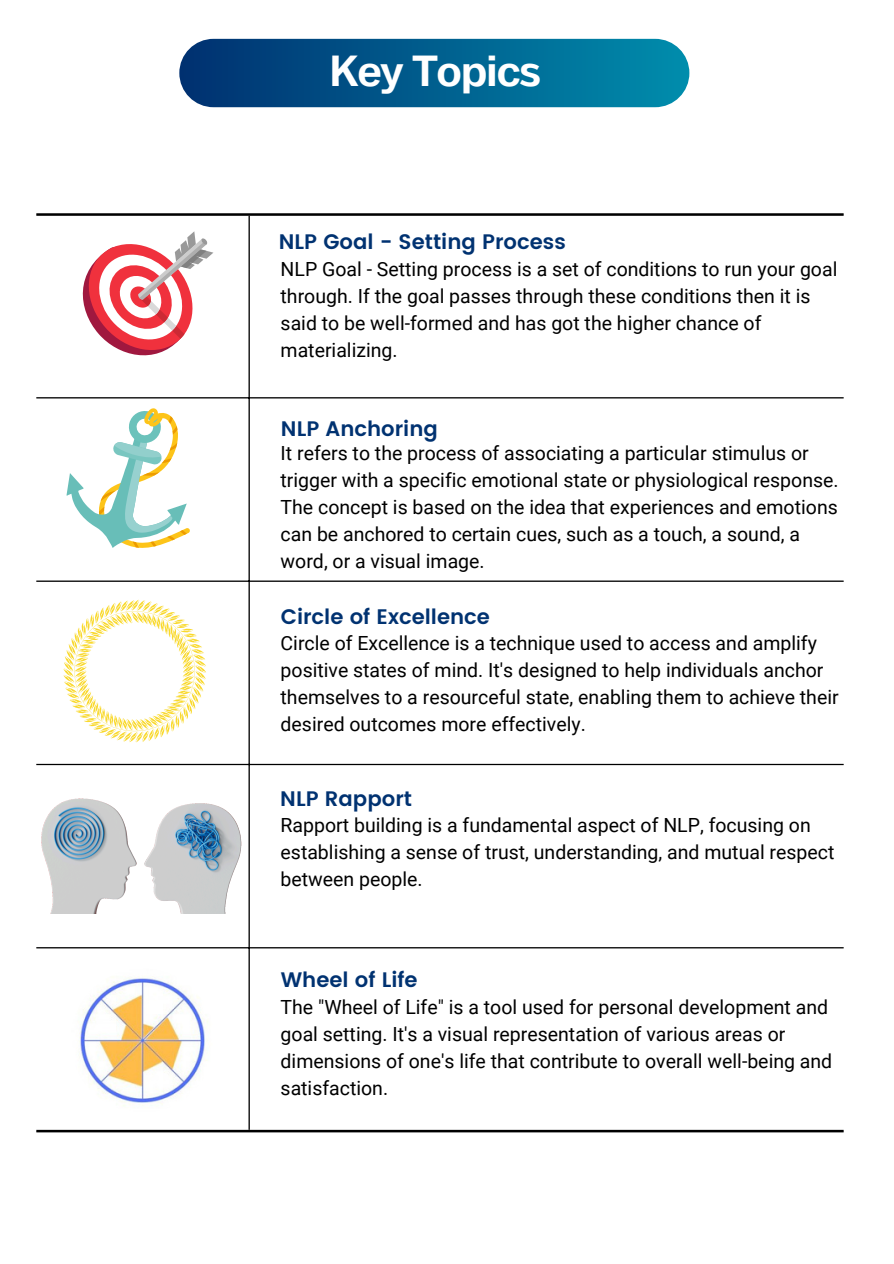
<style>
.page{position:relative;width:894px;height:1264px;background:#fff}
.page>*{position:absolute;margin:0;border:0;box-sizing:border-box;transform-origin:0 0}
.t1{font:700 43.5px "Body Text";letter-spacing:-.02em;color:#fff}
.t2{font:600 21px "Poppins";color:#003271}
.t3{font:19.5px/27px "Roboto";color:#000}
</style>
<div class="page">
<hr style="left:248px;top:216px;width:2px;height:913px;background:#000">
<hr style="left:36px;top:397px;width:807px;height:1px;background:#000">
<hr style="left:36px;top:580px;width:807px;height:2px;background:#000">
<hr style="left:36px;top:763px;width:807px;height:2px;background:#000">
<hr style="left:36px;top:947px;width:807px;height:1px;background:#000">
<hr style="left:36px;top:213px;width:807px;height:3px;background:#000">
<hr style="left:36px;top:1129px;width:807px;height:3px;background:#000">
<div style="left:179px;top:39px;width:510px;height:68px;background:linear-gradient(to right,#013070,#008dac);border-radius:34px"></div>
<svg style="left:66px;top:408px;width:124px;height:140px"></svg>
<svg style="left:63px;top:599px;width:143px;height:143px"></svg>
<img style="left:41px;top:798px;width:201px;height:115px">
<svg style="left:83px;top:231px;width:130px;height:125px"></svg>
<svg style="left:79px;top:976px;width:129px;height:130px"></svg>
<h1 class="t1" style="left:329px;top:46px;width:213px">Key Topics</h1>
<h2 class="t2" style="left:279px;top:230px;width:288px">NLP Goal - Setting Process</h2>
<p class="t3" style="left:280px;top:255px;width:558px">NLP Goal - Setting process is a set of conditions to run your goal through. If the goal passes through these conditions then it is said to be well-formed and has got the higher chance of materializing.</p>
<h2 class="t2" style="left:281px;top:416px;width:158px">NLP Anchoring</h2>
<p class="t3" style="left:280px;top:439px;width:559px">It refers to the process of associating a particular stimulus or trigger with a specific emotional state or physiological response.<br>The concept is based on the idea that experiences and emotions can be anchored to certain cues, such as a touch, a sound, a word, or a visual image.</p>
<h2 class="t2" style="left:281px;top:604px;width:210px">Circle of Excellence</h2>
<p class="t3" style="left:280px;top:629px;width:559px">Circle of Excellence is a technique used to access and amplify positive states of mind. It's designed to help individuals anchor themselves to a resourceful state, enabling them to achieve their desired outcomes more effectively.</p>
<p class="t2" style="left:280px;top:786px;width:133px">NLP Rapport</p>
<h2 class="t3" style="left:280px;top:812px;width:555px">Rapport building is a fundamental aspect of NLP, focusing on establishing a sense of trust, understanding, and mutual respect between people.</h2>
<h2 class="t2" style="left:281px;top:967px;width:138px">Wheel of Life</h2>
<p class="t3" style="left:280px;top:993px;width:553px">The "Wheel of Life" is a tool used for personal development and goal setting. It's a visual representation of various areas or dimensions of one's life that contribute to overall well-being and satisfaction.</p>
</div>
